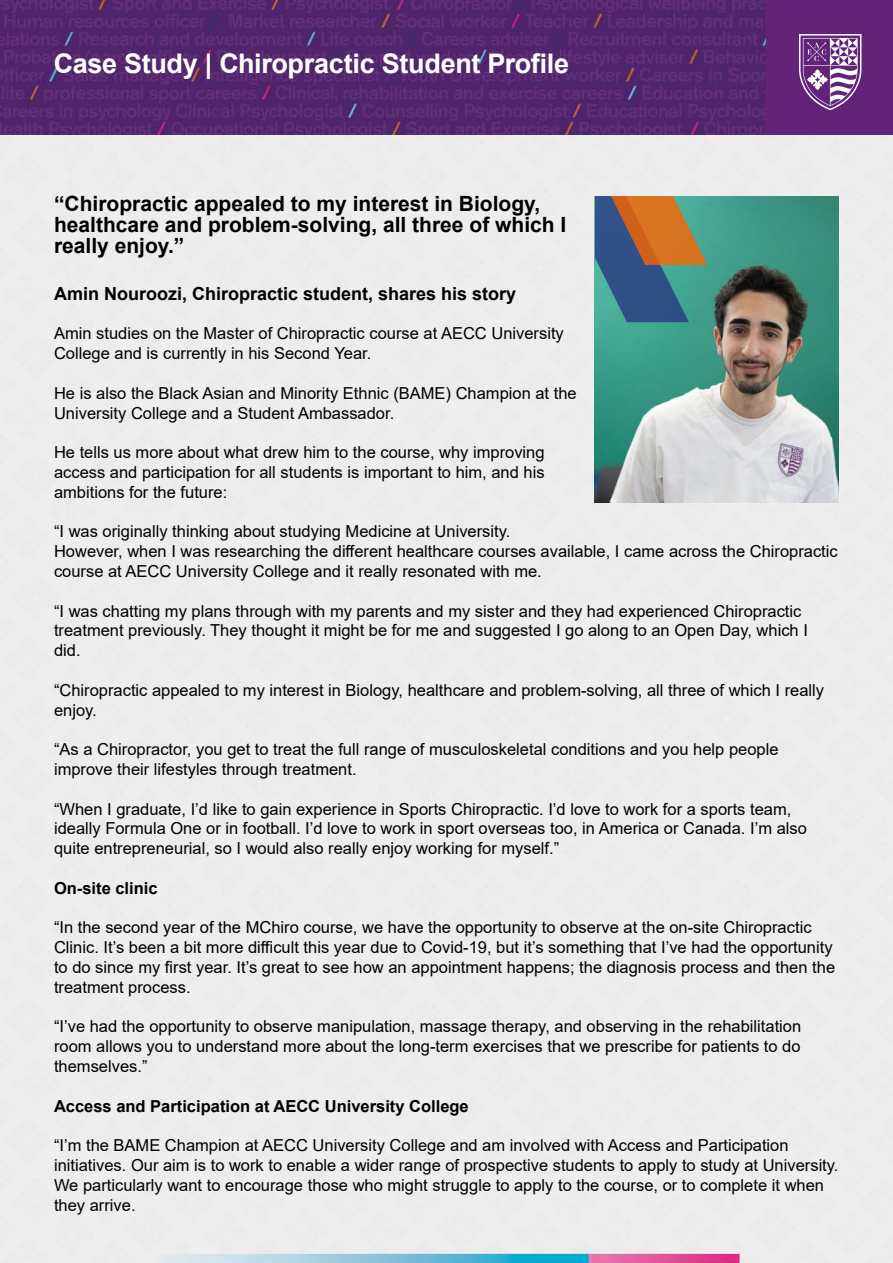
<style>
.page{position:relative;width:893px;height:1263px;background:#fff}
.page>*{position:absolute;margin:0;border:0;box-sizing:border-box;transform-origin:0 0}
.t1{font:700 27px "Arial";letter-spacing:-.015em;color:#fff}
.t2{font:700 21px/21px "Arial";color:#000}
.t3{font:700 18px "Arial";color:#000}
.t4{font:16.5px/19.8px "Arial";color:#000}
.t5{font:700 16.5px "Arial";color:#000}
</style>
<div class="page">
<div style="left:0;top:134px;width:893px;height:1128px;background:#ededed"></div>
<img style="left:595px;top:197px;width:244px;height:306px">
<svg style="left:595px;top:197px;width:111px;height:125px;background:#68726b"></svg>
<img style="left:0;top:0;width:766px;height:134px">
<div style="left:766px;top:0;width:127px;height:134px;background:#632379"></div>
<svg style="left:799px;top:34px;width:62px;height:76px"></svg>
<h1 class="t1" style="left:54px;top:44px;width:517px">Case Study | Chiropractic Student Profile</h1>
<p class="t2" style="left:54px;top:193px;width:514px">“Chiropractic appealed to my interest in Biology, healthcare and problem-solving, all three of which I really enjoy.”</p>
<p class="t3" style="left:54px;top:281px;width:464px">Amin Nouroozi, Chiropractic student, shares his story</p>
<p class="t4" style="left:54px;top:323px;width:511px">Amin studies on the Master of Chiropractic course at AECC University<br>College and is currently in his Second Year.</p>
<p class="t4" style="left:54px;top:383px;width:524px">He is also the Black Asian and Minority Ethnic (BAME) Champion at the<br>University College and a Student Ambassador.</p>
<p class="t4" style="left:54px;top:442px;width:492px;text-align:justify">He tells us more about what drew him to the course, why improving access and participation for all students is important to him, and his ambitions for the future:</p>
<p class="t4" style="left:54px;top:521px;width:785px">“I was originally thinking about studying Medicine at University.<br>However, when I was researching the different healthcare courses available, I came across the Chiropractic course at AECC University College and it really resonated with me.</p>
<p class="t4" style="left:54px;top:601px;width:755px">“I was chatting my plans through with my parents and my sister and they had experienced Chiropractic treatment previously. They thought it might be for me and suggested I go along to an Open Day, which I did.</p>
<p class="t4" style="left:54px;top:680px;width:772px">“Chiropractic appealed to my interest in Biology, healthcare and problem-solving, all three of which I really enjoy.</p>
<p class="t4" style="left:54px;top:739px;width:726px">“As a Chiropractor, you get to treat the full range of musculoskeletal conditions and you help people improve their lifestyles through treatment.</p>
<p class="t4" style="left:54px;top:799px;width:754px">“When I graduate, I’d like to gain experience in Sports Chiropractic. I’d love to work for a sports team, ideally Formula One or in football. I’d love to work in sport overseas too, in America or Canada. I’m also quite entrepreneurial, so I would also really enjoy working for myself.”</p>
<p class="t5" style="left:54px;top:876px;width:105px">On-site clinic</p>
<p class="t4" style="left:54px;top:917px;width:783px">“In the second year of the MChiro course, we have the opportunity to observe at the on-site Chiropractic Clinic. It’s been a bit more difficult this year due to Covid-19, but it’s something that I’ve had the opportunity to do since my first year. It’s great to see how an appointment happens; the diagnosis process and then the treatment process.</p>
<p class="t4" style="left:54px;top:1016px;width:749px;text-align:justify">“I’ve had the opportunity to observe manipulation, massage therapy, and observing in the rehabilitation room allows you to understand more about the long-term exercises that we prescribe for patients to do themselves.”</p>
<p class="t5" style="left:54px;top:1094px;width:416px">Access and Participation at AECC University College</p>
<p class="t4" style="left:54px;top:1135px;width:786px">“I’m the BAME Champion at AECC University College and am involved with Access and Participation initiatives. Our aim is to work to enable a wider range of prospective students to apply to study at University.<br>We particularly want to encourage those who might struggle to apply to the course, or to complete it when they arrive.</p>
</div>
